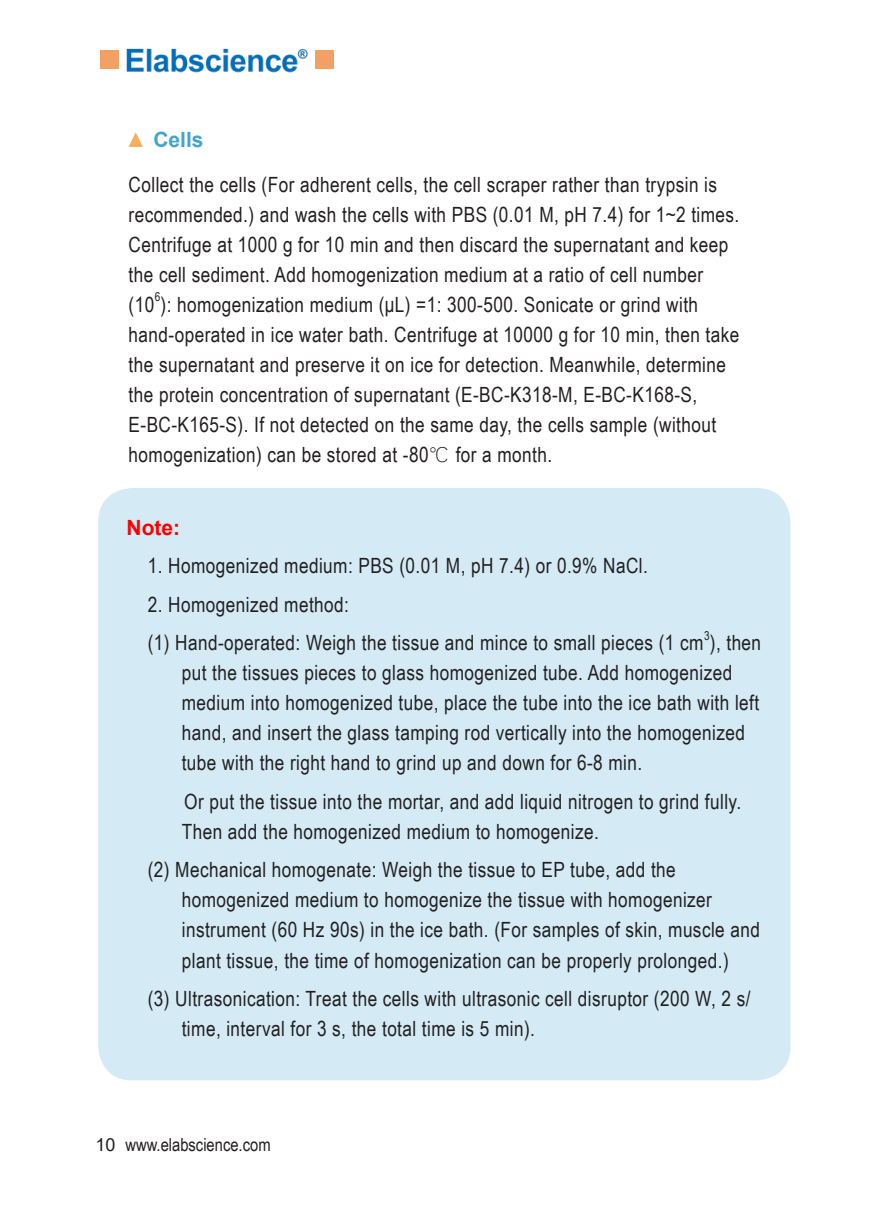
<style>
.page{position:relative;width:893px;height:1208px;background:#fff}
.page>*{position:absolute;margin:0;border:0;box-sizing:border-box;transform-origin:0 0}
.t1{font:21px/30px "Arial Narrow";letter-spacing:.02em;color:#231f20}
.t2{font:700 21px "Arial";color:#f00}
.t3{font:700 21px "Arial";color:#41a4d2}
.t4{font:18px "Arial Narrow";color:#231f20}
.t5{font:12.3px "Arial Narrow";color:#231f20}
.s1{font-family:"Deng Xian";font-weight:300}
.s2{font-family:"Arial"}
</style>
<div class="page">
<img style="left:126px;top:48px;width:182px;height:25px">
<div style="left:315px;top:51px;width:18px;height:18px;background:#f2a064"></div>
<div style="left:101px;top:51px;width:18px;height:18px;background:#f2a064"></div>
<div style="left:98px;top:488px;width:692px;height:592px;background:#d4ebf5;border-radius:34px"></div>
<svg style="left:129px;top:132px;width:14px;height:15px"></svg>
<p class="t3" style="left:153px;top:125px;width:52px">Cells</p>
<p class="t1" style="left:129px;top:168px;width:612px">Collect the cells (For adherent cells, the cell scraper rather than trypsin is recommended.) and wash the cells with PBS (0.01 M, pH 7.4) for 1~2 times.<br>Centrifuge at 1000 g for 10 min and then discard the supernatant and keep the cell sediment. Add homogenization medium at a ratio of cell number<br>(10 ): homogenization medium (μL) =1: 300-500. Sonicate or grind with</p>
<p class="t5" style="left:155px;top:288px;width:7px">6</p>
<p class="t1" style="left:129px;top:318px;width:612px">hand-operated in ice water bath. Centrifuge at 10000 g for 10 min, then take the supernatant and preserve it on ice for detection. Meanwhile, determine the protein concentration of supernatant (E-BC-K318-M, E-BC-K168-S, E-BC-K165-S). If not detected on the same day, the cells sample (without homogenization) can be stored at -80<span class="s1">℃</span> for a month.</p>
<p class="t2" style="left:126px;top:512px;width:55px">Note:</p>
<p class="t1" style="left:148px;top:550px;width:502px">1. Homogenized medium: PBS (0.01 M, pH 7.4) or 0.9% NaCl.</p>
<p class="t1" style="left:148px;top:588px;width:203px">2. Homogenized method:</p>
<p class="t1" style="left:148px;top:627px;width:615px">(1) Hand-operated: Weigh the tissue and mince to small pieces (1 cm ), then</p>
<p class="t5" style="left:704px;top:627px;width:7px">3</p>
<p class="t1" style="left:182px;top:657px;width:579px">put the tissues pieces to glass homogenized tube. Add homogenized medium into homogenized tube, place the tube into the ice bath with left hand, and insert the glass tamping rod vertically into the homogenized tube with the right hand to grind up and down for 6-8 min.</p>
<p class="t1" style="left:182px;top:785px;width:561px">Or put the tissue into the mortar, and add liquid nitrogen to grind fully.<br>Then add the homogenized medium to homogenize.</p>
<p class="t1" style="left:182px;top:854px;width:580px;text-indent:-34px">(2) Mechanical homogenate: Weigh the tissue to EP tube, add the homogenized medium to homogenize the tissue with homogenizer instrument (60 Hz 90s) in the ice bath. (For samples of skin, muscle and plant tissue, the time of homogenization can be properly prolonged.)</p>
<p class="t1" style="left:182px;top:982px;width:570px;text-indent:-34px">(3) Ultrasonication: Treat the cells with ultrasonic cell disruptor (200 W, 2 s/ time, interval for 3 s, the total time is 5 min).</p>
<p class="t4" style="left:96px;top:1131px;width:177px"><span class="s2">10</span> www.elabscience.com</p>
</div>
